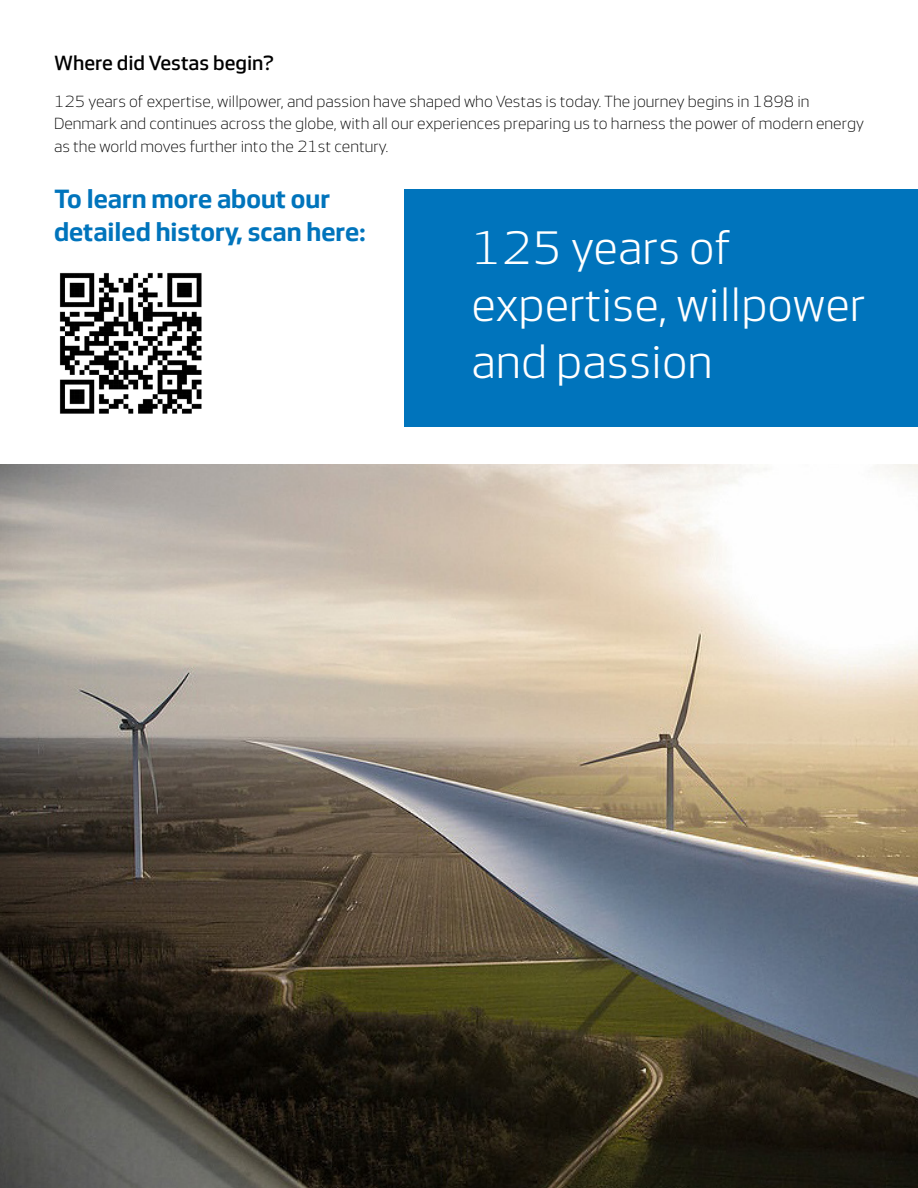
<style>
.page{position:relative;width:918px;height:1188px;background:#fff}
.page>*{position:absolute;margin:0;border:0;box-sizing:border-box;transform-origin:0 0}
.t1{font:48px/57px "Vestas Sans Standard";color:#fff}
.t2{font:600 27px/33px "Vestas Sans";color:#0074bc}
.t3{font:500 21px "Vestas Sans";color:#000}
.t4{font:16.5px/22.5px "Vestas Sans Headline";color:#000}
</style>
<div class="page">
<img style="left:59px;top:272px;width:143px;height:142px">
<div style="left:404px;top:189px;width:514px;height:237px;background:#0074bc"></div>
<img style="left:0;top:464px;width:918px;height:724px">
<p class="t3" style="left:54px;top:52px;width:222px">Where did Vestas begin?</p>
<p class="t4" style="left:54px;top:90px;width:812px">125 years of expertise, willpower, and passion have shaped who Vestas is today. The journey begins in 1898 in<br>Denmark and continues across the globe, with all our experiences preparing us to harness the power of modern energy as the world moves further into the 21st century.</p>
<h2 class="t2" style="left:54px;top:182px;width:313px">To learn more about our detailed history, scan here:</h2>
<h1 class="t1" style="left:471px;top:220px;width:396px">125 years of expertise, willpower and passion</h1>
</div>
